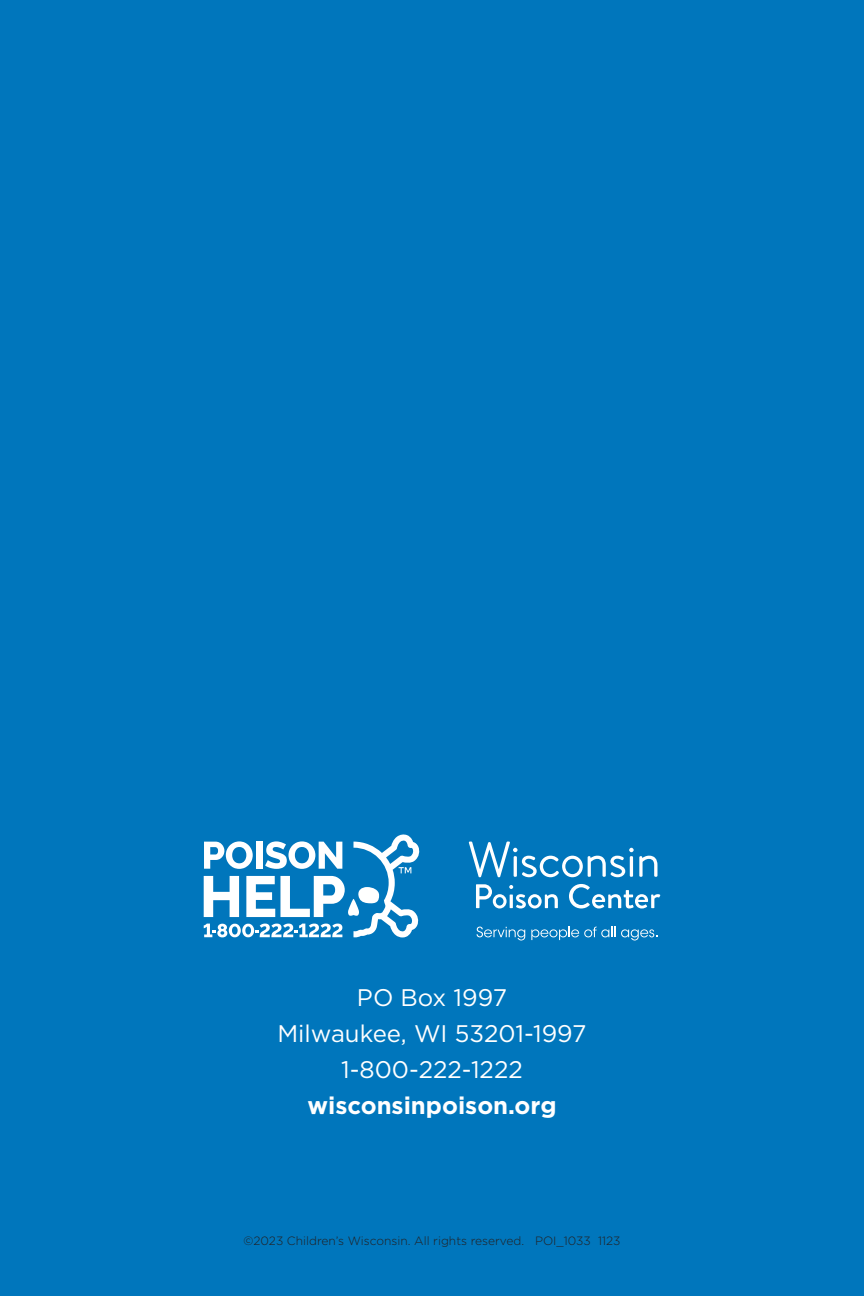
<style>
.page{position:relative;width:864px;height:1296px;background:#0076bc}
.page>*{position:absolute;margin:0;border:0;box-sizing:border-box;transform-origin:0 0}
.t1{font:24px "Gotham";color:#fff}
.t2{font:700 24px "Gotham";color:#fff}
.t3{font:300 12px "Gotham";color:#231f20}
</style>
<div class="page">
<svg style="left:204px;top:834px;width:216px;height:103px"></svg>
<svg style="left:469px;top:842px;width:188px;height:35px"></svg>
<svg style="left:476px;top:884px;width:82px;height:25px"></svg>
<svg style="left:569px;top:884px;width:91px;height:25px"></svg>
<svg style="left:477px;top:927px;width:48px;height:14px"></svg>
<svg style="left:531px;top:927px;width:84px;height:13px"></svg>
<svg style="left:621px;top:929px;width:36px;height:12px"></svg>
<p class="t1" style="left:357px;top:982px;width:152px">PO Box 1997</p>
<p class="t1" style="left:277px;top:1018px;width:311px">Milwaukee, WI 53201-1997</p>
<p class="t1" style="left:341px;top:1054px;width:183px">1-800-222-1222</p>
<p class="t2" style="left:307px;top:1089px;width:251px">wisconsinpoison.org</p>
<p class="t3" style="left:243px;top:1233px;width:379px">©2023 Children’s Wisconsin. All rights reserved. POI_1033 1123</p>
</div>
